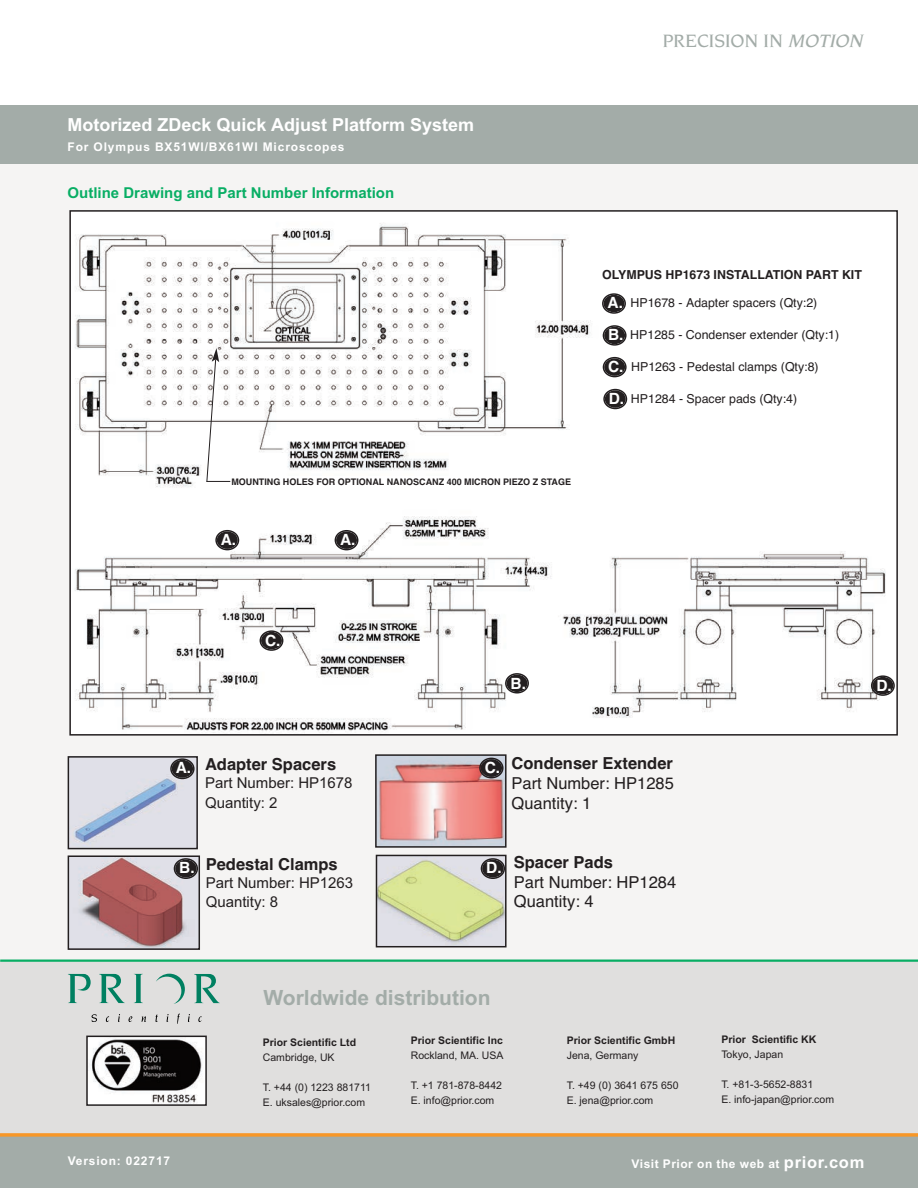
<style>
.page{position:relative;width:918px;height:1188px;background:#fff}
.page>*{position:absolute;margin:0;border:0;box-sizing:border-box;transform-origin:0 0}
.t1{font:700 21px "Arial";color:#a3aca8}
.t2{font:500 19.5px "Novarese";color:#a3aca8}
.t3{font:700 18px "Arial";color:#fff}
.t4{font:16.5px/19.8px "Helvetica";color:#231f20;text-align:justify}
.t5{font:700 16.5px "Helvetica";color:#231f20}
.t6{font:700 15.45px/32px "Helvetica";color:#fff}
.t7{font:15px/19.5px "Arial";color:#231f20}
.t8{font:700 15px "Arial";color:#08ae64}
.t9{font:12.3px "Helvetica";color:#231f20}
.t10{font:700 12.3px "Helvetica";color:#231f20}
.t11{font:700 12px "Arial";letter-spacing:.07em;color:#fff}
.t12{font:700 12px "Arial";letter-spacing:.04em;color:#fff}
.t13{font:10.5px/15px "Arial";color:#231f20}
.t14{font:700 10.5px "Arial";color:#231f20}
.t15{font:700 9px "Helvetica";color:#231f20}
.s1{font-style:italic}
.s2{font-weight:700}
.s3{font-size:16.5px}
</style>
<div class="page">
<div style="left:0;top:106px;width:918px;height:61px;background:#a3aca8"></div>
<div style="left:0;top:164px;width:918px;height:796px;background:#f5f4f3"></div>
<div style="left:0;top:961px;width:918px;height:176px;background:#e0dfde"></div>
<div style="left:0;top:1135px;width:918px;height:53px;background:#a3aca8"></div>
<hr style="left:0;top:960px;width:918px;height:2px;background:#08ae64">
<svg style="left:0;top:1133px;width:918px;height:4px;background:#ee9c3b"></svg>
<svg style="left:68px;top:974px;width:23px;height:29px"></svg>
<svg style="left:99px;top:974px;width:26px;height:29px"></svg>
<svg style="left:134px;top:974px;width:9px;height:29px"></svg>
<svg style="left:92px;top:1014px;width:5px;height:8px"></svg>
<svg style="left:106px;top:1016px;width:3px;height:6px"></svg>
<svg style="left:118px;top:1014px;width:2px;height:8px"></svg>
<svg style="left:129px;top:1016px;width:3px;height:6px"></svg>
<svg style="left:142px;top:1016px;width:4px;height:6px"></svg>
<svg style="left:155px;top:1014px;width:3px;height:8px"></svg>
<svg style="left:167px;top:1014px;width:2px;height:8px"></svg>
<svg style="left:177px;top:1014px;width:3px;height:9px"></svg>
<svg style="left:188px;top:1014px;width:2px;height:8px"></svg>
<svg style="left:198px;top:1016px;width:4px;height:6px"></svg>
<svg style="left:156px;top:974px;width:29px;height:30px"></svg>
<svg style="left:194px;top:974px;width:26px;height:29px"></svg>
<img style="left:71px;top:759px;width:124px;height:87px">
<div style="left:68px;top:756px;width:130px;height:93px;border:2px solid #231f20"></div>
<img style="left:71px;top:858px;width:126px;height:89px">
<div style="left:68px;top:855px;width:132px;height:95px;border:2px solid #231f20"></div>
<svg style="left:174px;top:858px;width:24px;height:21px"></svg>
<img style="left:378px;top:757px;width:126px;height:88px">
<div style="left:375px;top:754px;width:132px;height:94px;border:2px solid #231f20"></div>
<svg style="left:479px;top:758px;width:25px;height:20px"></svg>
<img style="left:379px;top:858px;width:125px;height:86px">
<div style="left:376px;top:855px;width:131px;height:92px;border:2px solid #231f20"></div>
<svg style="left:481px;top:858px;width:24px;height:21px"></svg>
<svg style="left:170px;top:758px;width:25px;height:21px"></svg>
<img style="left:72px;top:213px;width:823px;height:520px">
<div style="left:629px;top:296px;width:223px;height:17px;background:#fff"></div>
<div style="left:629px;top:328px;width:222px;height:17px;background:#fff"></div>
<div style="left:601px;top:268px;width:274px;height:20px;background:#fff"></div>
<svg style="left:215px;top:530px;width:24px;height:20px"></svg>
<svg style="left:335px;top:530px;width:23px;height:20px"></svg>
<svg style="left:602px;top:293px;width:24px;height:21px"></svg>
<svg style="left:603px;top:325px;width:24px;height:21px"></svg>
<div style="left:630px;top:360px;width:222px;height:17px;background:#fff"></div>
<div style="left:629px;top:392px;width:223px;height:16px;background:#fff"></div>
<div style="left:230px;top:477px;width:654px;height:16px;background:#fff"></div>
<svg style="left:603px;top:357px;width:24px;height:20px"></svg>
<svg style="left:603px;top:389px;width:24px;height:20px"></svg>
<svg style="left:260px;top:630px;width:23px;height:21px"></svg>
<svg style="left:505px;top:673px;width:24px;height:21px"></svg>
<svg style="left:871px;top:675px;width:24px;height:21px"></svg>
<svg style="left:206px;top:348px;width:24px;height:135px"></svg>
<img style="left:89px;top:1039px;width:115px;height:64px">
<div style="left:86px;top:1036px;width:121px;height:70px;border:2px solid #231f20"></div>
<h3 class="t3" style="left:68px;top:115px;width:408px">Motorized ZDeck Quick Adjust Platform System</h3>
<p class="t11" style="left:68px;top:140px;width:278px">For Olympus BX51WI/BX61WI Microscopes</p>
<h3 class="t8" style="left:68px;top:184px;width:328px">Outline Drawing and Part Number Information</h3>
<p class="t15" style="left:231px;top:477px;width:341px">MOUNTING HOLES FOR OPTIONAL NANOSCANZ 400 MICRON PIEZO Z STAGE</p>
<h3 class="t6" style="left:221px;top:524px;width:17px">A.</h3>
<h3 class="t6" style="left:340px;top:524px;width:17px">A.</h3>
<h2 class="t2" style="left:662px;top:33px;width:205px">PRECISION IN <span class="s1">MOTION</span></h2>
<p class="t10" style="left:602px;top:267px;width:261px">OLYMPUS HP1673 INSTALLATION PART KIT</p>
<h3 class="t6" style="left:608px;top:287px;width:18px">A.<br>B.</h3>
<h3 class="t6" style="left:608px;top:351px;width:18px">C.<br>D.</h3>
<p class="t9" style="left:631px;top:296px;width:188px">HP1678 - Adapter spacers (Qty:2)</p>
<p class="t9" style="left:630px;top:328px;width:210px">HP1285 - Condenser extender (Qty:1)</p>
<p class="t9" style="left:631px;top:359px;width:189px">HP1263 - Pedestal clamps (Qty:8)</p>
<p class="t9" style="left:631px;top:391px;width:168px">HP1284 - Spacer pads (Qty:4)</p>
<h3 class="t6" style="left:265px;top:625px;width:17px">C.</h3>
<h3 class="t6" style="left:176px;top:752px;width:17px">A.</h3>
<h3 class="t5" style="left:205px;top:755px;width:133px">Adapter Spacers</h3>
<h3 class="t7" style="left:205px;top:773px;width:149px">Part Number: HP1678<br>Quantity: 2</h3>
<h3 class="t5" style="left:179px;top:854px;width:160px"><sub>B.</sub> Pedestal Clamps</h3>
<h3 class="t7" style="left:206px;top:873px;width:149px">Part Number: HP1263<br>Quantity: 8</h3>
<h3 class="t6" style="left:511px;top:668px;width:17px">B.</h3>
<h3 class="t6" style="left:876px;top:670px;width:17px">D.</h3>
<h3 class="t4" style="left:512px;top:754px;width:164px;text-indent:-27px"><sub>C.</sub> <span class="s2">Condenser Extender </span>Part Number: HP1285<br>Quantity: 1</h3>
<h3 class="t4" style="left:514px;top:852px;width:164px;text-align:left;text-indent:-28px"><sub>D.</sub> <span class="s2">Spacer Pads<br></span>Part Number: HP1284<br>Quantity: 4</h3>
<h1 class="t1" style="left:263px;top:986px;width:229px">Worldwide distribution</h1>
<p class="t14" style="left:263px;top:1036px;width:95px">Prior Scientific Ltd</p>
<p class="t13" style="left:263px;top:1050px;width:73px">Cambridge, UK</p>
<p class="t13" style="left:263px;top:1080px;width:110px">T. +44 (0) 1223 881711<br>E. uksales@prior.com</p>
<p class="t14" style="left:411px;top:1035px;width:94px">Prior Scientific Inc</p>
<p class="t13" style="left:411px;top:1048px;width:94px">Rockland, MA. USA</p>
<p class="t13" style="left:411px;top:1078px;width:93px">T. +1 781-878-8442<br>E. info@prior.com</p>
<p class="t14" style="left:567px;top:1035px;width:110px">Prior Scientific GmbH</p>
<p class="t13" style="left:567px;top:1048px;width:73px">Jena, Germany</p>
<p class="t13" style="left:567px;top:1078px;width:113px">T. +49 (0) 3641 675 650<br>E. jena@prior.com</p>
<p class="t14" style="left:721px;top:1033px;width:97px">Prior Scientific KK</p>
<p class="t13" style="left:721px;top:1047px;width:63px">Tokyo, Japan</p>
<p class="t13" style="left:721px;top:1077px;width:114px">T. +81-3-5652-8831<br>E. info-japan@prior.com</p>
<p class="t11" style="left:68px;top:1153px;width:104px">Version: 022717</p>
<p class="t12" style="left:632px;top:1157px;width:234px">Visit Prior on the web at <span class="s3">prior.com</span></p>
</div>
